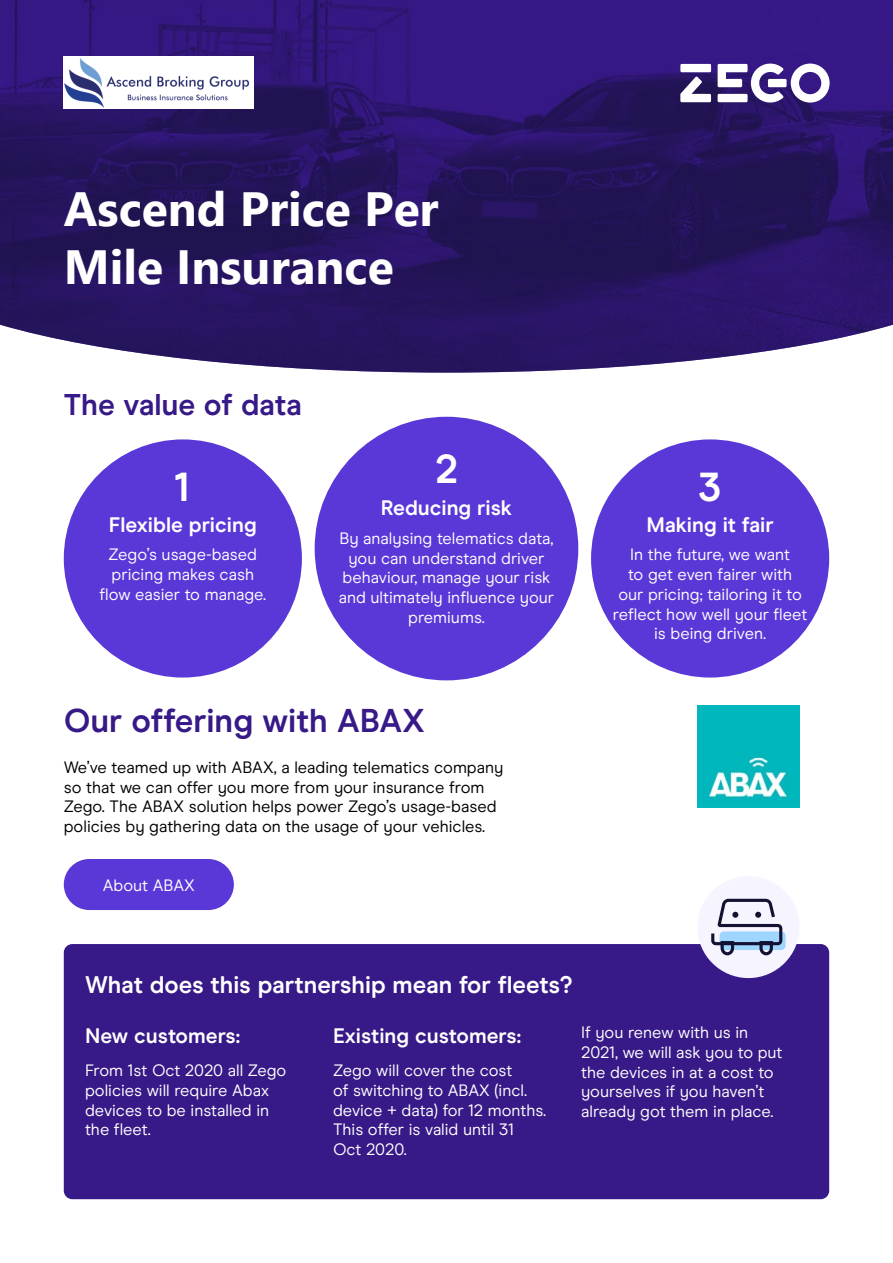
<style>
.page{position:relative;width:893px;height:1263px;background:#fff}
.page>*{position:absolute;margin:0;border:0;box-sizing:border-box;transform-origin:0 0}
.t1{font:700 48px/57.6px "Segoe UI";color:#fff}
.t2{font:700 40.5px "Modern Era";color:#fff}
.t3{font:700 33px "Modern Era";color:#371987}
.t4{font:700 30px "Modern Era";color:#371987}
.t5{font:700 24px "Modern Era";color:#fff}
.t6{font:700 21px "Modern Era";color:#fff}
.t7{font:16.5px/19.8px "Modern Era";color:#fff;text-align:center}
.t8{font:16.5px/19.8px "Modern Era";color:#000}
</style>
<div class="page">
<img style="left:0;top:0;width:893px;height:373px">
<svg style="left:680px;top:62px;width:150px;height:43px"></svg>
<div style="left:64px;top:439px;width:238px;height:238px;background:#5a37d7;border-radius:50%"></div>
<div style="left:315px;top:417px;width:263px;height:263px;background:#5a37d7;border-radius:50%"></div>
<div style="left:591px;top:439px;width:238px;height:238px;background:#5a37d7;border-radius:50%"></div>
<div style="left:64px;top:944px;width:765px;height:255px;background:#371987;border-radius:9px"></div>
<div style="left:697px;top:876px;width:102px;height:102px;background:#f6f5ff;border-radius:50%"></div>
<svg style="left:720px;top:931px;width:66px;height:19px"></svg>
<svg style="left:711px;top:898px;width:73px;height:58px"></svg>
<div style="left:64px;top:859px;width:170px;height:51px;background:#5a37d7;border-radius:26px"></div>
<img style="left:698px;top:706px;width:101px;height:101px">
<img style="left:63px;top:56px;width:190px;height:53px">
<h1 class="t1" style="left:64px;top:176px;width:376px">Ascend Price Per<br>Mile Insurance</h1>
<h3 class="t4" style="left:64px;top:387px;width:239px">The value of data</h3>
<h2 class="t2" style="left:175px;top:463px;width:17px">1</h2>
<p class="t6" style="left:109px;top:512px;width:149px">Flexible pricing</p>
<p class="t7" style="left:100px;top:544px;width:168px">Zego’s usage-based pricing makes cash flow easier to manage.</p>
<h2 class="t2" style="left:435px;top:445px;width:24px">2</h2>
<p class="t6" style="left:381px;top:496px;width:133px">Reducing risk</p>
<p class="t7" style="left:339px;top:528px;width:217px">By analysing telematics data, you can understand driver behaviour, manage your risk and ultimately influence your premiums.</p>
<h3 class="t3" style="left:64px;top:701px;width:362px">Our offering with ABAX</h3>
<p class="t8" style="left:64px;top:757px;width:441px">We’ve teamed up with ABAX, a leading telematics company so that we can offer you more from your insurance from Zego. The ABAX solution helps power Zego’s usage-based policies by gathering data on the usage of your vehicles.</p>
<p class="t7" style="left:103px;top:875px;width:94px">About ABAX</p>
<h2 class="t2" style="left:698px;top:463px;width:25px">3</h2>
<p class="t6" style="left:647px;top:512px;width:129px">Making it fair</p>
<p class="t7" style="left:613px;top:544px;width:196px">In the future, we want<br>to get even fairer with<br>our pricing; tailoring it to reflect how well your fleet is being driven.</p>
<h3 class="t5" style="left:85px;top:970px;width:489px">What does this partnership mean for fleets?</h3>
<p class="t6" style="left:85px;top:1024px;width:157px">New customers:</p>
<p class="t7" style="left:85px;top:1060px;width:203px;text-align:left">From 1st Oct 2020 all Zego policies will require Abax devices to be installed in the fleet.</p>
<p class="t6" style="left:333px;top:1024px;width:190px">Existing customers:</p>
<p class="t7" style="left:333px;top:1060px;width:215px;text-align:left">Zego will cover the cost<br>of switching to ABAX (incl. device + data) for 12 months.<br>This offer is valid until 31<br>Oct 2020.</p>
<p class="t7" style="left:581px;top:1022px;width:203px;text-align:left">If you renew with us in<br>2021, we will ask you to put the devices in at a cost to yourselves if you haven’t already got them in place.</p>
</div>
